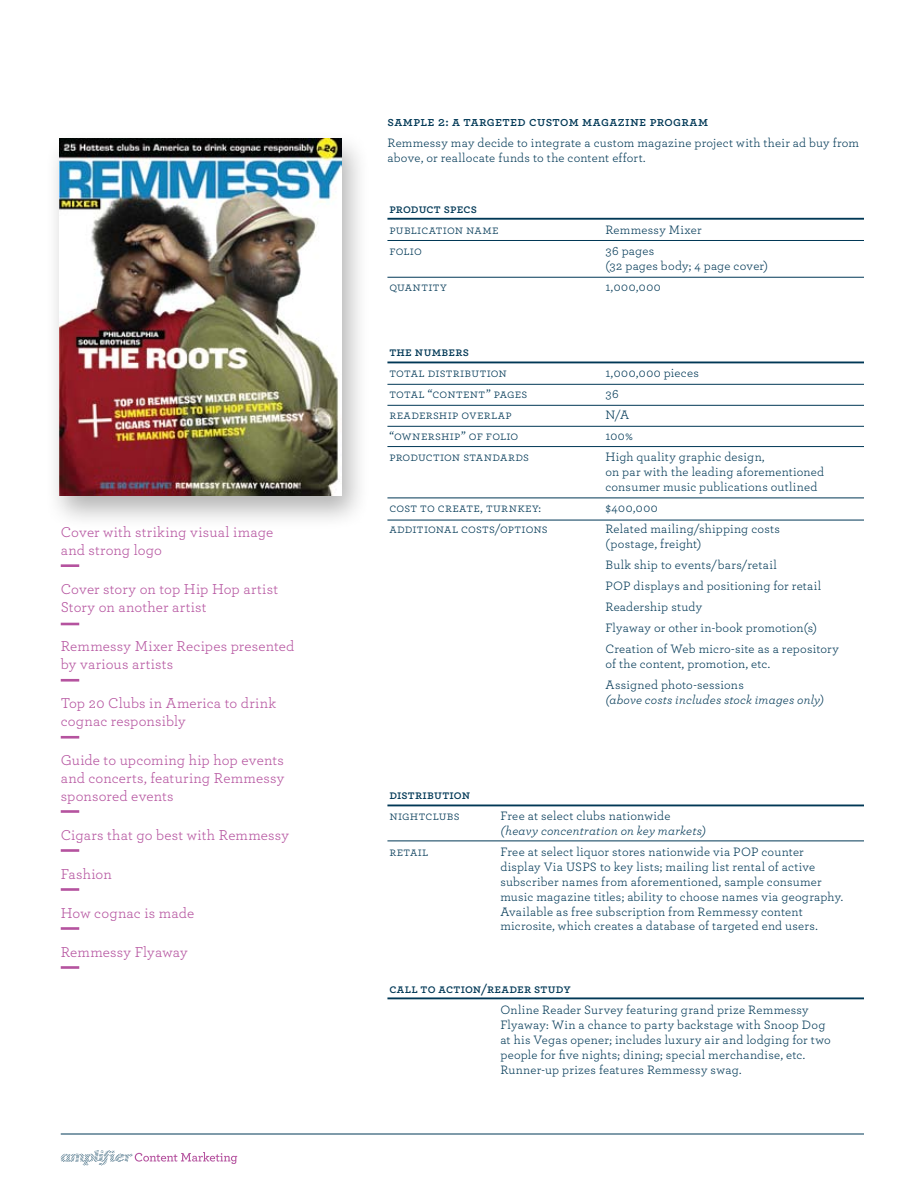
<style>
.page{position:relative;width:918px;height:1188px;background:#fff}
.page>*{position:absolute;margin:0;border:0;box-sizing:border-box;transform-origin:0 0}
.t1{font:15px/18px "Archer";letter-spacing:.01em;color:#b5539f}
.t2{font:13.5px "Archer Semibold SC";letter-spacing:.025em;color:#003856}
.t3{font:12.75px/15px "Archer";letter-spacing:.015em;color:#003856}
.t4{font:12.75px "Archer Book SC";letter-spacing:.02em;color:#003856}
.t5{font:italic 12.75px "Archer";letter-spacing:.015em;color:#003856}
.t6{font:12.75px "Archer Semibold SC";letter-spacing:.02em;color:#003856}
.s1{font-family:"Archer";font-weight:600}
.s2{font-family:"Archer"}
</style>
<div class="page">
<svg style="left:61px;top:1150px;width:176px;height:15px"></svg>
<hr style="left:61px;top:1134px;width:803px;height:1px;background:#003856">
<hr style="left:387px;top:218px;width:477px;height:2px;background:#003856">
<hr style="left:387px;top:240px;width:477px;height:1px;background:#003856">
<hr style="left:387px;top:277px;width:477px;height:1px;background:#003856">
<hr style="left:387px;top:384px;width:477px;height:1px;background:#003856">
<hr style="left:387px;top:362px;width:477px;height:1px;background:#003856">
<hr style="left:387px;top:405px;width:477px;height:1px;background:#003856">
<hr style="left:387px;top:426px;width:477px;height:1px;background:#003856">
<hr style="left:387px;top:446px;width:477px;height:1px;background:#003856">
<hr style="left:387px;top:498px;width:477px;height:1px;background:#003856">
<hr style="left:387px;top:520px;width:477px;height:1px;background:#003856">
<hr style="left:387px;top:805px;width:477px;height:1px;background:#003856">
<hr style="left:387px;top:841px;width:477px;height:1px;background:#003856">
<div style="left:43px;top:128px;width:326px;height:402px;background:#000;opacity:.3"></div>
<img style="left:60px;top:139px;width:282px;height:356px">
<hr style="left:61px;top:564px;width:18px;height:3px;background:#b5539f">
<svg style="left:61px;top:623px;width:18px;height:2px"></svg>
<hr style="left:61px;top:679px;width:18px;height:3px;background:#b5539f">
<hr style="left:61px;top:736px;width:18px;height:3px;background:#b5539f">
<hr style="left:61px;top:810px;width:18px;height:3px;background:#b5539f">
<hr style="left:61px;top:888px;width:18px;height:3px;background:#b5539f">
<hr style="left:61px;top:927px;width:18px;height:3px;background:#b5539f">
<hr style="left:61px;top:966px;width:18px;height:3px;background:#b5539f">
<hr style="left:61px;top:849px;width:18px;height:3px;background:#b5539f">
<hr style="left:387px;top:997px;width:477px;height:2px;background:#003856">
<p class="t1" style="left:61px;top:522px;width:214px">Cover with striking visual image and strong logo</p>
<p class="t1" style="left:61px;top:579px;width:219px">Cover story on top Hip Hop artist<br>Story on another artist</p>
<p class="t1" style="left:61px;top:636px;width:235px">Remmessy Mixer Recipes presented by various artists</p>
<p class="t1" style="left:61px;top:693px;width:217px">Top 20 Clubs in America to drink cognac responsibly</p>
<p class="t1" style="left:61px;top:750px;width:225px;text-align:justify">Guide to upcoming hip hop events and concerts, featuring Remmessy sponsored events</p>
<p class="t1" style="left:61px;top:825px;width:230px">Cigars that go best with Remmessy</p>
<p class="t1" style="left:61px;top:864px;width:53px">Fashion</p>
<p class="t1" style="left:61px;top:903px;width:135px">How cognac is made</p>
<p class="t1" style="left:61px;top:942px;width:128px">Remmessy Flyaway</p>
<p class="t2" style="left:387px;top:113px;width:322px">sample <span class="s1">2</span>: a targeted custom magazine program</p>
<p class="t3" style="left:387px;top:134px;width:473px">Remmessy may decide to integrate a custom magazine project with their ad buy from above, or reallocate funds to the content effort.</p>
<p class="t6" style="left:389px;top:201px;width:89px">product specs</p>
<p class="t4" style="left:389px;top:222px;width:111px">publication name</p>
<p class="t3" style="left:605px;top:222px;width:98px">Remmessy Mixer</p>
<p class="t4" style="left:389px;top:243px;width:34px">folio</p>
<p class="t3" style="left:605px;top:243px;width:164px">36 pages<br>(32 pages body; 4 page cover)</p>
<p class="t4" style="left:389px;top:279px;width:59px">quantity</p>
<p class="t3" style="left:605px;top:279px;width:57px">1,000,000</p>
<p class="t6" style="left:389px;top:344px;width:81px">the numbers</p>
<p class="t4" style="left:389px;top:365px;width:119px">total distribution</p>
<p class="t3" style="left:605px;top:365px;width:95px">1,000,000 pieces</p>
<p class="t4" style="left:389px;top:386px;width:139px">total “content” pages</p>
<p class="t3" style="left:605px;top:386px;width:15px">36</p>
<p class="t4" style="left:389px;top:407px;width:124px">readership overlap</p>
<p class="t3" style="left:605px;top:407px;width:25px">N/A</p>
<p class="t4" style="left:389px;top:428px;width:131px">“ownership” of folio</p>
<p class="t3" style="left:605px;top:428px;width:29px">100%</p>
<p class="t4" style="left:389px;top:449px;width:141px">production standards</p>
<p class="t3" style="left:605px;top:449px;width:220px">High quality graphic design,<br>on par with the leading aforementioned consumer music publications outlined</p>
<p class="t4" style="left:389px;top:500px;width:153px">cost to create, turnkey<span class="s2">:</span></p>
<p class="t3" style="left:605px;top:500px;width:54px">$400,000</p>
<p class="t4" style="left:389px;top:521px;width:160px">additional costs/options</p>
<p class="t3" style="left:605px;top:521px;width:176px">Related mailing/shipping costs (postage, freight)</p>
<p class="t3" style="left:605px;top:554px;width:235px;line-height:21px">Bulk ship to events/bars/retail<br>POP displays and positioning for retail Readership study<br>Flyaway or other in-book promotion(s)<br>Creation of Web micro-site as a repository</p>
<p class="t3" style="left:605px;top:653px;width:166px;line-height:21px">of the content, promotion, etc.<br>Assigned photo-sessions</p>
<p class="t5" style="left:606px;top:692px;width:220px">(above costs includes stock images only)</p>
<p class="t6" style="left:389px;top:786px;width:82px">distribution</p>
<p class="t4" style="left:389px;top:807px;width:72px">nightclubs</p>
<p class="t3" style="left:500px;top:807px;width:172px">Free at select clubs nationwide</p>
<p class="t5" style="left:500px;top:822px;width:207px">(heavy concentration on key markets)</p>
<p class="t4" style="left:389px;top:843px;width:41px">retail</p>
<p class="t3" style="left:500px;top:843px;width:344px">Free at select liquor stores nationwide via POP counter display Via USPS to key lists; mailing list rental of active subscriber names from aforementioned, sample consumer music magazine titles; ability to choose names via geography.<br>Available as free subscription from Remmessy content microsite, which creates a database of targeted end users.</p>
<p class="t6" style="left:389px;top:981px;width:183px">call to action/reader study</p>
<p class="t3" style="left:500px;top:1002px;width:332px">Online Reader Survey featuring grand prize Remmessy Flyaway: Win a chance to party backstage with Snoop Dog at his Vegas opener; includes luxury air and lodging for two people for five nights; dining; special merchandise, etc.<br>Runner-up prizes features Remmessy swag.</p>
</div>
